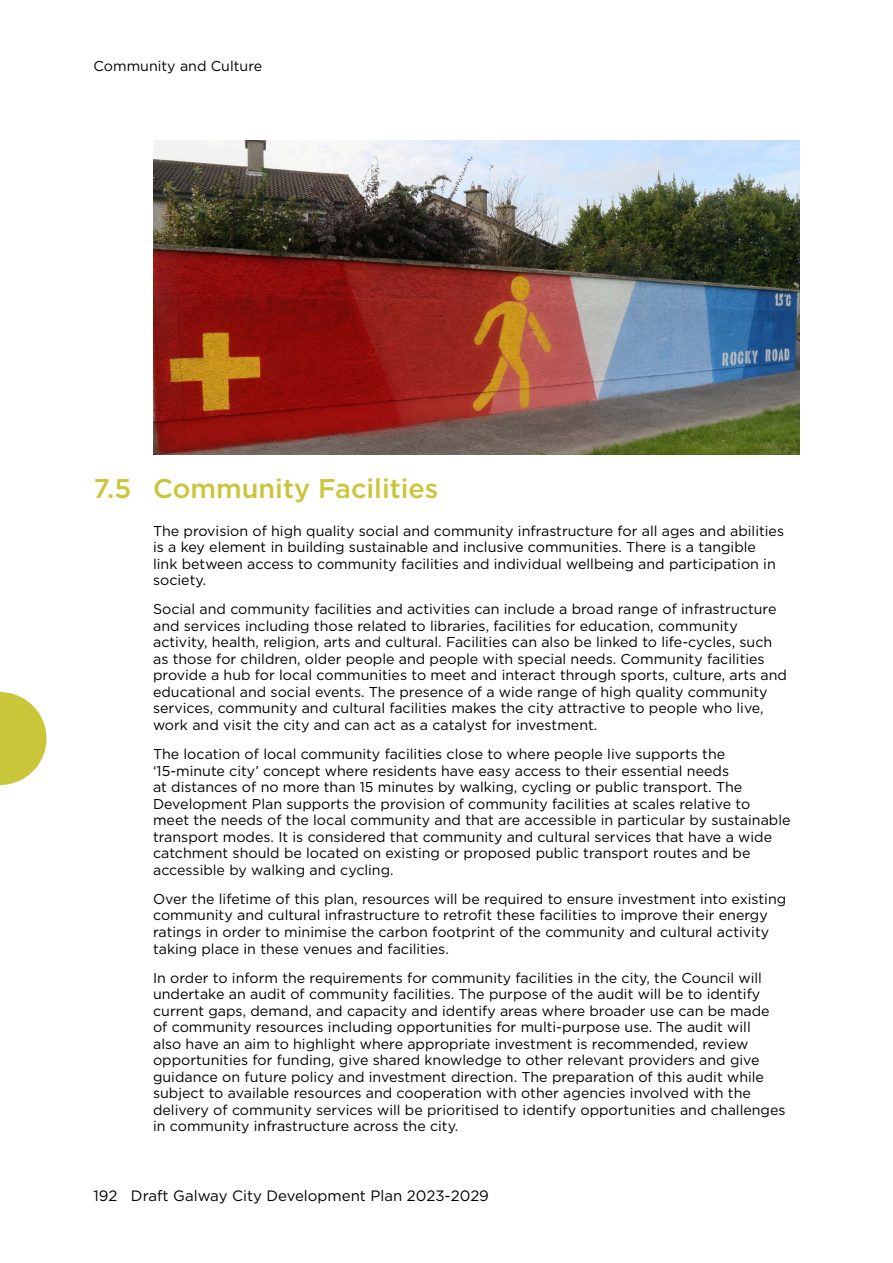
<style>
.page{position:relative;width:893px;height:1263px;background:#fff}
.page>*{position:absolute;margin:0;border:0;box-sizing:border-box;transform-origin:0 0}
.t1{font:500 27px "Gotham";color:#c9c63a}
.t2{font:15px "Gotham";color:#000}
.t3{font:14.25px/16.5px "Gotham";color:#000}
</style>
<div class="page">
<svg style="left:0;top:692px;width:46px;height:93px"></svg>
<img style="left:153px;top:140px;width:646px;height:315px">
<p class="t3" style="left:94px;top:57px;width:170px">Community and Culture</p>
<h1 class="t1" style="left:94px;top:471px;width:346px">7.5 Community Facilities</h1>
<p class="t3" style="left:153px;top:522px;width:632px">The provision of high quality social and community infrastructure for all ages and abilities is a key element in building sustainable and inclusive communities. There is a tangible<br>link between access to community facilities and individual wellbeing and participation in society.</p>
<p class="t3" style="left:153px;top:601px;width:635px">Social and community facilities and activities can include a broad range of infrastructure and services including those related to libraries, facilities for education, community activity, health, religion, arts and cultural. Facilities can also be linked to life-cycles, such as those for children, older people and people with special needs. Community facilities provide a hub for local communities to meet and interact through sports, culture, arts and educational and social events. The presence of a wide range of high quality community services, community and cultural facilities makes the city attractive to people who live, work and visit the city and can act as a catalyst for investment.</p>
<p class="t3" style="left:153px;top:746px;width:639px">The location of local community facilities close to where people live supports the ‘15-minute city’ concept where residents have easy access to their essential needs<br>at distances of no more than 15 minutes by walking, cycling or public transport. The Development Plan supports the provision of community facilities at scales relative to<br>meet the needs of the local community and that are accessible in particular by sustainable transport modes. It is considered that community and cultural services that have a wide catchment should be located on existing or proposed public transport routes and be accessible by walking and cycling.</p>
<p class="t3" style="left:153px;top:890px;width:635px">Over the lifetime of this plan, resources will be required to ensure investment into existing community and cultural infrastructure to retrofit these facilities to improve their energy ratings in order to minimise the carbon footprint of the community and cultural activity taking place in these venues and facilities.</p>
<p class="t3" style="left:153px;top:969px;width:634px">In order to inform the requirements for community facilities in the city, the Council will undertake an audit of community facilities. The purpose of the audit will be to identify current gaps, demand, and capacity and identify areas where broader use can be made of community resources including opportunities for multi-purpose use. The audit will<br>also have an aim to highlight where appropriate investment is recommended, review opportunities for funding, give shared knowledge to other relevant providers and give guidance on future policy and investment direction. The preparation of this audit while subject to available resources and cooperation with other agencies involved with the delivery of community services will be prioritised to identify opportunities and challenges in community infrastructure across the city.</p>
<p class="t2" style="left:94px;top:1186px;width:397px">192 Draft Galway City Development Plan 2023-2029</p>
</div>
